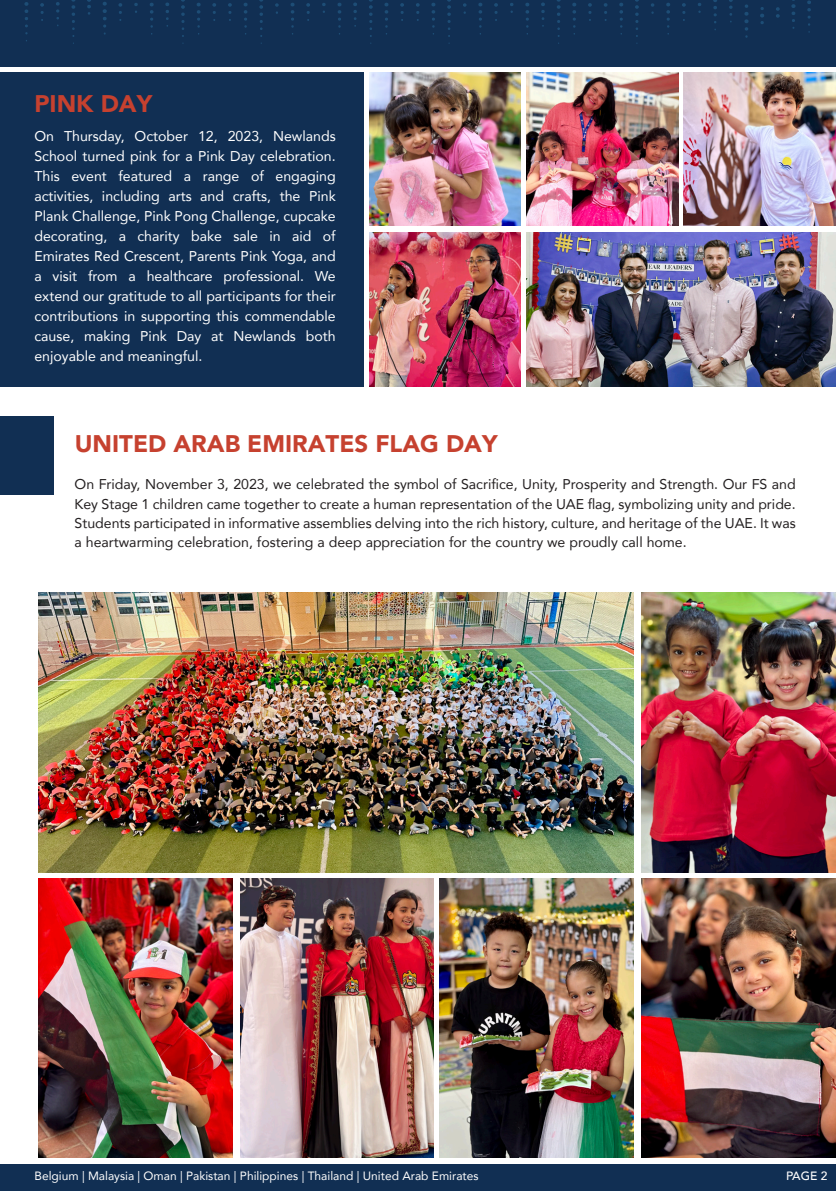
<style>
.page{position:relative;width:836px;height:1191px;background:#fff}
.page>*{position:absolute;margin:0;border:0;box-sizing:border-box;transform-origin:0 0}
.t1{font:900 24px "Avenir";color:#c6412f}
.t2{font:14.2px/20px "Avenir";color:#fff;text-align:justify}
.t3{font:14.2px/19.2px "Avenir";color:#231f20;text-align:justify}
.t4{font:12px "Avenir";color:#fff}
.t5{font:500 12px "Avenir";color:#fff}
</style>
<div class="page">
<div style="left:0;top:72px;width:363px;height:314px;background:#112f53"></div>
<div style="left:0;top:417px;width:53px;height:78px;background:#112f53"></div>
<div style="left:0;top:1164px;width:836px;height:27px;background:#112f53"></div>
<div style="left:0;top:0;width:836px;height:66px;background:#112f53"></div>
<svg style="left:24px;top:0;width:787px;height:44px"></svg>
<img style="left:369px;top:72px;width:152px;height:154px">
<img style="left:369px;top:232px;width:152px;height:154px">
<img style="left:527px;top:232px;width:308px;height:154px">
<img style="left:527px;top:72px;width:151px;height:154px">
<img style="left:684px;top:72px;width:151px;height:154px">
<img style="left:38px;top:592px;width:595px;height:280px">
<img style="left:38px;top:878px;width:194px;height:279px">
<img style="left:240px;top:878px;width:194px;height:279px">
<img style="left:440px;top:878px;width:193px;height:279px">
<img style="left:641px;top:878px;width:194px;height:279px">
<img style="left:641px;top:592px;width:194px;height:280px">
<h1 class="t1" style="left:34px;top:83px;width:119px">PINK DAY</h1>
<p class="t2" style="left:34px;top:126px;width:303px">On Thursday, October 12, 2023, Newlands School turned pink for a Pink Day celebration.<br>This event featured a range of engaging activities, including arts and crafts, the Pink Plank Challenge, Pink Pong Challenge, cupcake decorating, a charity bake sale in aid of Emirates Red Crescent, Parents Pink Yoga, and a visit from a healthcare professional. We extend our gratitude to all participants for their contributions in supporting this commendable cause, making Pink Day at Newlands both enjoyable and meaningful.</p>
<h1 class="t1" style="left:75px;top:423px;width:424px">UNITED ARAB EMIRATES FLAG DAY</h1>
<p class="t3" style="left:75px;top:474px;width:723px">On Friday, November 3, 2023, we celebrated the symbol of Sacrifice, Unity, Prosperity and Strength. Our FS and Key Stage 1 children came together to create a human representation of the UAE flag, symbolizing unity and pride.<br>Students participated in informative assemblies delving into the rich history, culture, and heritage of the UAE. It was a heartwarming celebration, fostering a deep appreciation for the country we proudly call home.</p>
<p class="t4" style="left:34px;top:1166px;width:446px">Belgium | Malaysia | Oman | Pakistan | Philippines | Thailand | United Arab Emirates</p>
<p class="t5" style="left:786px;top:1165px;width:43px">PAGE 2</p>
</div>
